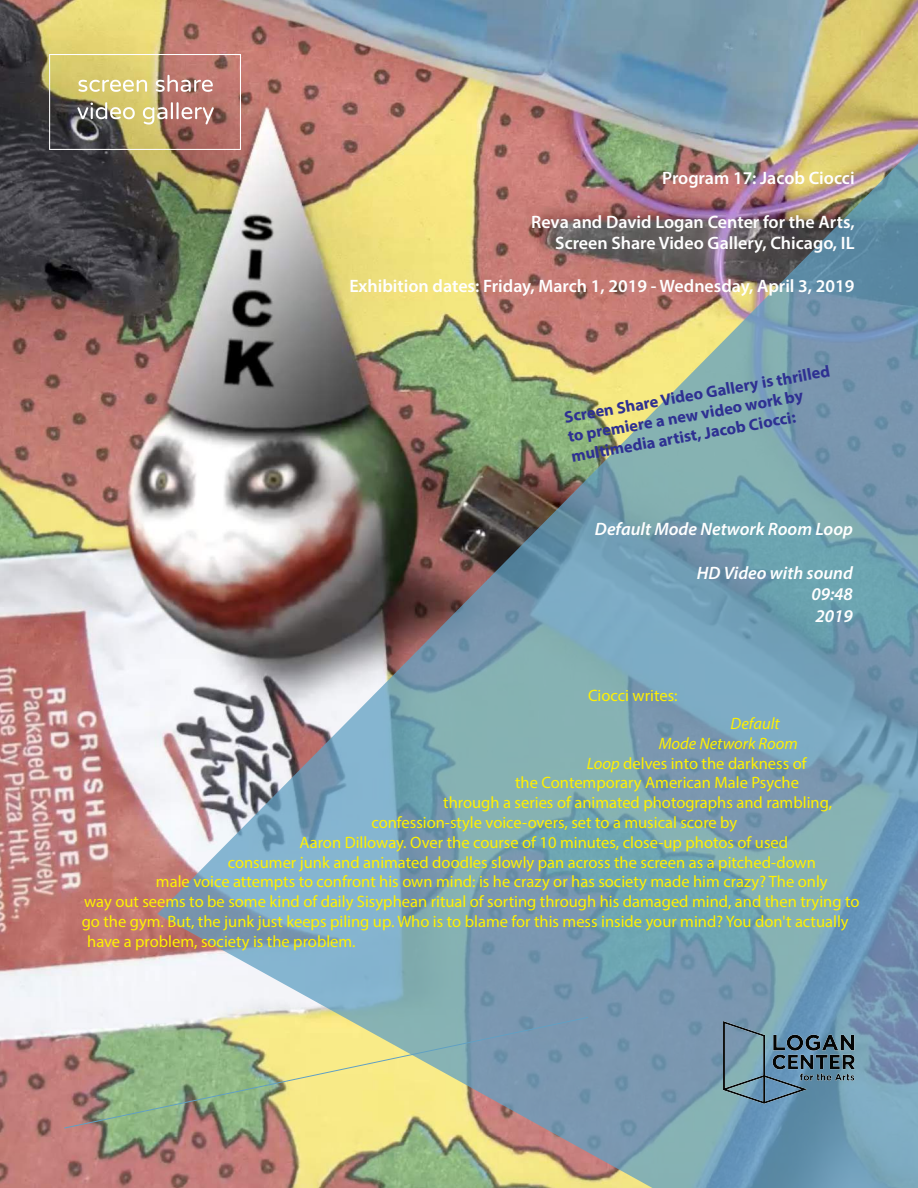
<style>
.page{position:relative;width:918px;height:1188px;background:#fff}
.page>*{position:absolute;margin:0;border:0;box-sizing:border-box;transform-origin:0 0}
.t1{font:600 18px/21.6px "Myriad Pro";color:#fff;text-align:right}
.t2{font:italic 600 18px/21.6px "Myriad Pro";color:#fff;text-align:justify}
.t3{font:16.5px "Myriad Pro";color:#fff101}
.t4{font:700 16.5px/19.8px "Myriad Pro";color:#2e3092}
.t5{font:italic 16.5px "Myriad Pro";color:#fff101}
.s1{font-style:italic}
</style>
<div class="page">
<img style="left:0;top:0;width:918px;height:1188px">
<img style="left:64px;top:1017px;width:93px;height:111px">
<img style="left:157px;top:144px;width:761px;height:1044px">
<img style="left:49px;top:54px;width:191px;height:96px">
<img style="left:723px;top:1021px;width:132px;height:83px">
<p class="t1" style="left:662px;top:167px;width:194px">Program 17: Jacob Ciocci</p>
<p class="t1" style="left:531px;top:210px;width:325px">Reva and David Logan Center for the Arts,<br>Screen Share Video Gallery, Chicago, IL</p>
<p class="t1" style="left:349px;top:275px;width:507px">Exhibition dates: Friday, March 1, 2019 - Wednesday, April 3, 2019</p>
<p class="t4" style="left:563px;top:407px;width:271px;rotate:-10deg">Screen Share Video Gallery is thrilled to premiere a new video work by multimedia artist, Jacob Ciocci:</p>
<p class="t2" style="left:595px;top:518px;width:260px">Default Mode Network Room Loop</p>
<p class="t2" style="left:811px;top:561px;width:43px;text-indent:-115px">HD Video with sound 09:48<br>2019</p>
<p class="t3" style="left:588px;top:686px;width:91px">Ciocci writes:</p>
<p class="t5" style="left:731px;top:713px;width:51px">Default</p>
<p class="t5" style="left:659px;top:733px;width:141px">Mode Network Room</p>
<p class="t3" style="left:587px;top:753px;width:221px"><span class="s1">Loop</span> delves into the darkness of</p>
<p class="t3" style="left:515px;top:773px;width:285px">the Contemporary American Male Psyche</p>
<p class="t3" style="left:443px;top:792px;width:390px">through a series of animated photographs and rambling,</p>
<p class="t3" style="left:371px;top:812px;width:367px">confession-style voice-overs, set to a musical score by</p>
<p class="t3" style="left:300px;top:832px;width:490px">Aaron Dilloway. Over the course of 10 minutes, close-up photos of used</p>
<p class="t3" style="left:228px;top:852px;width:590px">consumer junk and animated doodles slowly pan across the screen as a pitched-down</p>
<p class="t3" style="left:156px;top:872px;width:673px">male voice attempts to confront his own mind: is he crazy or has society made him crazy? The only</p>
<p class="t3" style="left:84px;top:891px;width:777px">way out seems to be some kind of daily Sisyphean ritual of sorting through his damaged mind, and then trying to</p>
<p class="t3" style="left:82px;top:911px;width:768px">go the gym. But, the junk just keeps piling up. Who is to blame for this mess inside your mind? You don't actually</p>
<p class="t3" style="left:87px;top:931px;width:270px">have a problem, society is the problem.</p>
</div>
